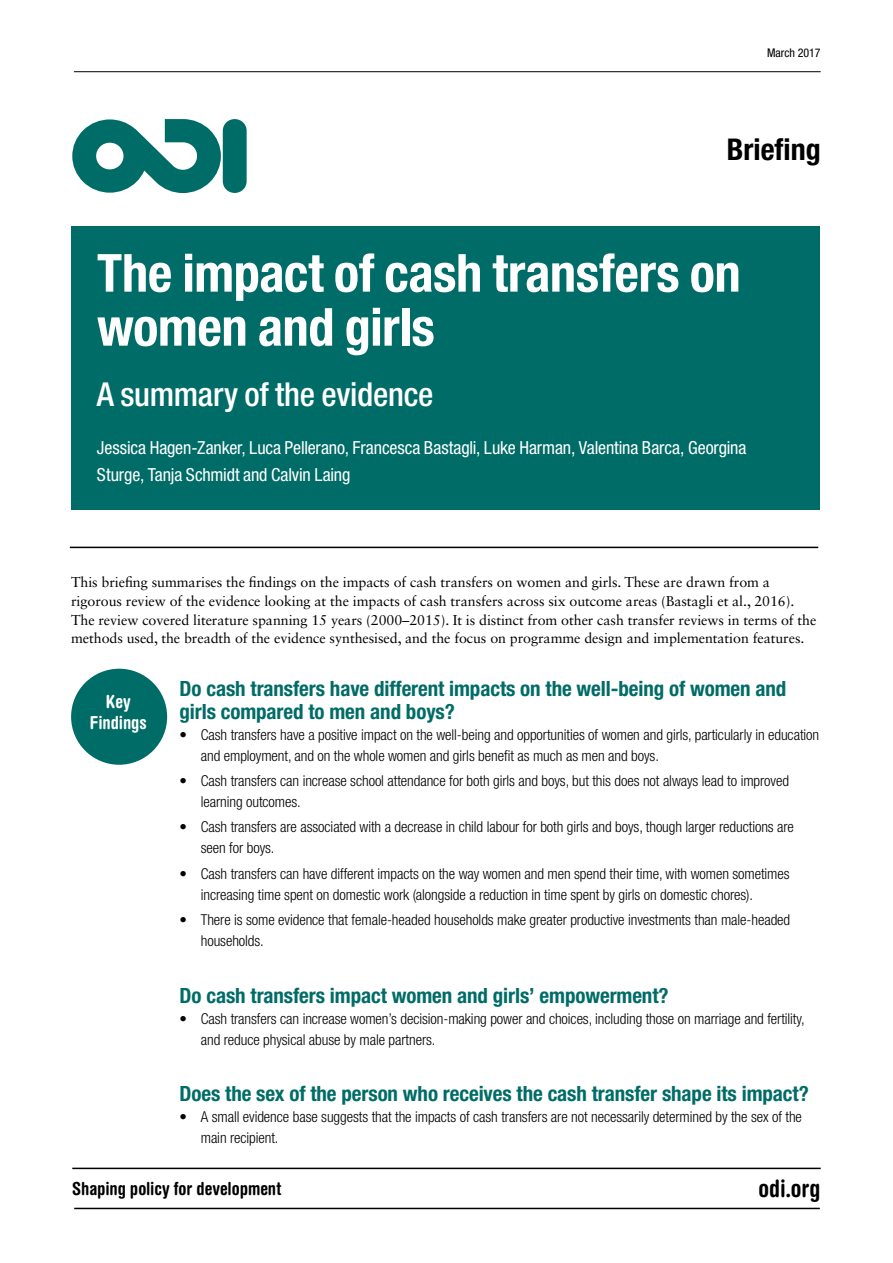
<style>
.page{position:relative;width:893px;height:1263px;background:#fff}
.page>*{position:absolute;margin:0;border:0;box-sizing:border-box;transform-origin:0 0}
.t1{font:700 condensed 52.5px/54px "Helvetica Neue LT Std";letter-spacing:-.005em;color:#fff}
.t2{font:500 condensed 33px "Helvetica Neue LT Std";letter-spacing:-.005em;color:#fff}
.t3{font:700 condensed 30px "Helvetica Neue LT Std";color:#000}
.t4{font:700 condensed 24px "Helvetica Rounded LT Std";letter-spacing:-.005em;color:#000}
.t5{font:700 condensed 21px/22.5px "Helvetica Neue LT Std";letter-spacing:-.005em;color:#006c67}
.t6{font:condensed 18px/27px "Helvetica Neue LT Std";letter-spacing:-.005em;color:#fff}
.t7{font:700 condensed 18px "Helvetica Rounded LT Std";letter-spacing:-.005em;color:#000}
.t8{font:700 condensed 18px/21px "Helvetica Rounded LT Std";letter-spacing:-.005em;color:#fff;text-align:center}
.t9{font:300 condensed 15px/21px "Helvetica Neue LT Std";letter-spacing:-.005em;color:#000}
.t10{font:14.25px/18.8px "Sabon LT Std";letter-spacing:-.005em;color:#000}
.t11{font:condensed 12px "Helvetica Neue LT Std";color:#000}
</style>
<div class="page">
<svg style="left:72px;top:119px;width:149px;height:74px"></svg>
<div style="left:223px;top:119px;width:24px;height:74px;background:#006c67;border-radius:12px"></div>
<div style="left:71px;top:226px;width:749px;height:283px;background:#006c67"></div>
<hr style="left:74px;top:71px;width:747px;height:1px;background:#000">
<hr style="left:70px;top:547px;width:748px;height:1px;background:#000">
<hr style="left:74px;top:1208px;width:746px;height:1px;background:#000">
<hr style="left:72px;top:1167px;width:749px;height:2px;background:#000">
<div style="left:71px;top:669px;width:96px;height:96px;background:#006c67;border-radius:50%"></div>
<p class="t11" style="left:767px;top:46px;width:55px">March 2017</p>
<h3 class="t3" style="left:727px;top:131px;width:95px">Briefing</h3>
<h1 class="t1" style="left:97px;top:245px;width:645px">The impact of cash transfers on women and girls</h1>
<h2 class="t2" style="left:97px;top:374px;width:338px">A summary of the evidence</h2>
<p class="t6" style="left:97px;top:434px;width:651px">Jessica Hagen-Zanker, Luca Pellerano, Francesca Bastagli, Luke Harman, Valentina Barca, Georgina<br>Sturge, Tanja Schmidt and Calvin Laing</p>
<p class="t10" style="left:71px;top:573px;width:747px">This briefing summarises the findings on the impacts of cash transfers on women and girls. These are drawn from a rigorous review of the evidence looking at the impacts of cash transfers across six outcome areas (Bastagli et al., 2016).<br>The review covered literature spanning 15 years (2000–2015). It is distinct from other cash transfer reviews in terms of the methods used, the breadth of the evidence synthesised, and the focus on programme design and implementation features.</p>
<p class="t8" style="left:90px;top:691px;width:58px">Key<br>Findings</p>
<h3 class="t5" style="left:180px;top:677px;width:608px">Do cash transfers have different impacts on the well-being of women and girls compared to men and boys?</h3>
<p class="t9" style="left:201px;top:724px;width:620px;text-indent:-21px">• Cash transfers have a positive impact on the well-being and opportunities of women and girls, particularly in education and employment, and on the whole women and girls benefit as much as men and boys.</p>
<p class="t9" style="left:201px;top:770px;width:590px;text-indent:-21px">• Cash transfers can increase school attendance for both girls and boys, but this does not always lead to improved learning outcomes.</p>
<p class="t9" style="left:201px;top:816px;width:595px;text-indent:-21px">• Cash transfers are associated with a decrease in child labour for both girls and boys, though larger reductions are seen for boys.</p>
<p class="t9" style="left:201px;top:863px;width:590px;text-indent:-21px">• Cash transfers can have different impacts on the way women and men spend their time, with women sometimes increasing time spent on domestic work (alongside a reduction in time spent by girls on domestic chores).</p>
<p class="t9" style="left:201px;top:909px;width:591px;text-indent:-21px">• There is some evidence that female-headed households make greater productive investments than male-headed households.</p>
<h3 class="t5" style="left:180px;top:983px;width:491px">Do cash transfers impact women and girls’ empowerment?</h3>
<p class="t9" style="left:201px;top:1007px;width:605px;text-indent:-21px">• Cash transfers can increase women’s decision-making power and choices, including those on marriage and fertility, and reduce physical abuse by male partners.</p>
<h3 class="t5" style="left:180px;top:1082px;width:631px">Does the sex of the person who receives the cash transfer shape its impact?</h3>
<p class="t9" style="left:201px;top:1106px;width:603px;text-indent:-21px">• A small evidence base suggests that the impacts of cash transfers are not necessarily determined by the sex of the main recipient.</p>
<p class="t7" style="left:72px;top:1177px;width:210px">Shaping policy for development</p>
<h3 class="t4" style="left:759px;top:1174px;width:64px">odi.org</h3>
</div>
